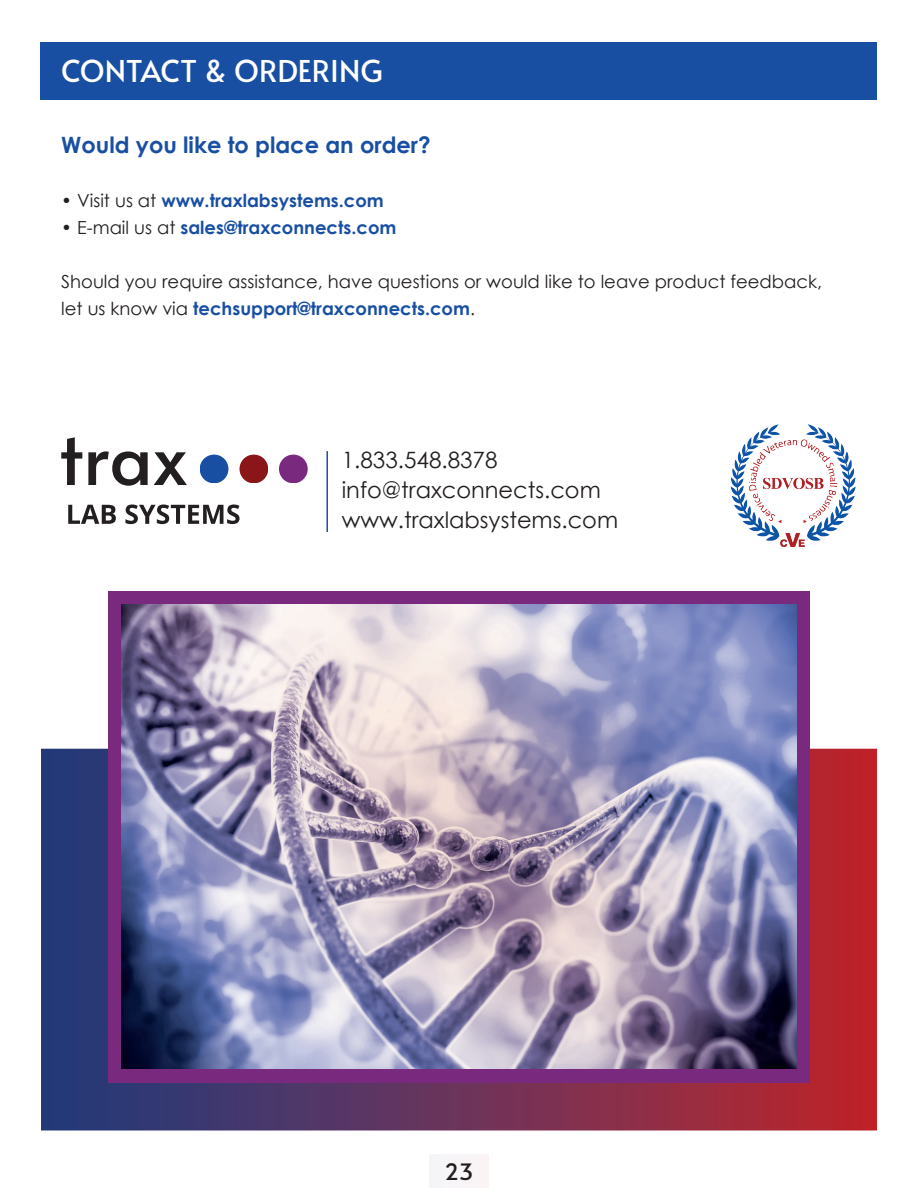
<style>
.page{position:relative;width:918px;height:1188px;background:#fff}
.page>*{position:absolute;margin:0;border:0;box-sizing:border-box;transform-origin:0 0}
.t1{font:30px "Alata";color:#fff}
.t2{font:22.5px/30px "Century Gothic";color:#231f20}
.t3{font:700 22.5px "Century Gothic";color:#194fa2}
.t4{font:22.5px "Alata";color:#231f20}
.t5{font:18px/27px "Century Gothic";color:#231f20}
.t6{font:700 18px "Century Gothic";color:#194fa2}
.s1{font-weight:400;color:#231f20}
.s2{font-weight:700;color:#194fa2}
</style>
<div class="page">
<div style="left:40px;top:42px;width:838px;height:58px;background:#194fa2"></div>
<div style="left:40px;top:748px;width:838px;height:383px;background:linear-gradient(to right,#1d3d80,#bd262e)"></div>
<div style="left:430px;top:1154px;width:58px;height:34px;background:#f7f5f7"></div>
<div style="left:108px;top:591px;width:702px;height:492px;background:#79297e"></div>
<img style="left:122px;top:605px;width:674px;height:464px">
<svg style="left:200px;top:455px;width:28px;height:28px"></svg>
<svg style="left:239px;top:455px;width:29px;height:28px"></svg>
<svg style="left:279px;top:455px;width:29px;height:28px"></svg>
<svg style="left:68px;top:505px;width:48px;height:19px"></svg>
<svg style="left:125px;top:505px;width:115px;height:19px"></svg>
<svg style="left:61px;top:437px;width:21px;height:48px"></svg>
<svg style="left:88px;top:451px;width:60px;height:35px"></svg>
<svg style="left:154px;top:452px;width:33px;height:33px"></svg>
<hr style="left:326px;top:451px;width:2px;height:81px;background:#194fa2">
<img style="left:730px;top:424px;width:126px;height:123px">
<h1 class="t1" style="left:61px;top:45px;width:323px">CONTACT &amp; ORDERING</h1>
<p class="t3" style="left:61px;top:128px;width:371px">Would you like to place an order?</p>
<p class="t6" style="left:61px;top:187px;width:324px"><span class="s1">• Visit us at</span> www.traxlabsystems.com</p>
<p class="t6" style="left:61px;top:214px;width:337px"><span class="s1">• E-mail us at</span> sales@traxconnects.com</p>
<p class="t5" style="left:61px;top:268px;width:762px">Should you require assistance, have questions or would like to leave product feedback, let us know via <span class="s2">techsupport@traxconnects.com</span>.</p>
<p class="t2" style="left:342px;top:444px;width:278px">1.833.548.8378 info@traxconnects.com www.traxlabsystems.com</p>
<p class="t4" style="left:445px;top:1152px;width:30px">23</p>
</div>
